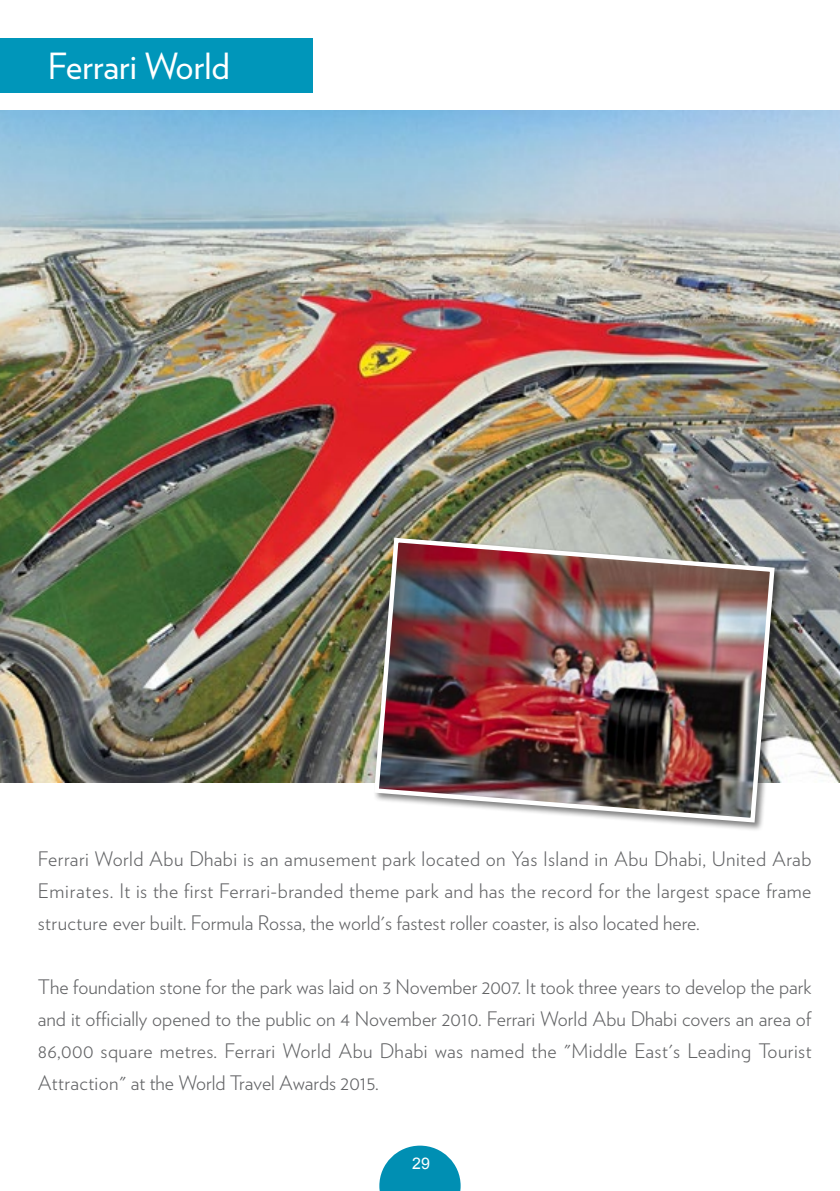
<style>
.page{position:relative;width:840px;height:1191px;background:#fff}
.page>*{position:absolute;margin:0;border:0;box-sizing:border-box;transform-origin:0 0}
.t1{font:36px "Verlag";color:#fff}
.t2{font:300 20px/32px "Verlag";color:#636466;text-align:justify}
.t3{font:16px "Arial";color:#fff}
</style>
<div class="page">
<svg style="left:379px;top:1145px;width:81px;height:46px"></svg>
<img style="left:0;top:111px;width:839px;height:671px">
<div style="left:372px;top:537px;width:411px;height:294px;background:#000;opacity:.5"></div>
<img style="left:371px;top:535px;width:405px;height:290px">
<div style="left:0;top:38px;width:312px;height:55px;background:#0096ba"></div>
<h1 class="t1" style="left:48px;top:39px;width:183px">Ferrari World</h1>
<p class="t2" style="left:38px;top:841px;width:774px">Ferrari World Abu Dhabi is an amusement park located on Yas Island in Abu Dhabi, United Arab Emirates. It is the first Ferrari-branded theme park and has the record for the largest space frame structure ever built. Formula Rossa, the world's fastest roller coaster, is also located here.</p>
<p class="t2" style="left:38px;top:969px;width:774px">The foundation stone for the park was laid on 3 November 2007. It took three years to develop the park and it officially opened to the public on 4 November 2010. Ferrari World Abu Dhabi covers an area of 86,000 square metres. Ferrari World Abu Dhabi was named the "Middle East's Leading Tourist Attraction" at the World Travel Awards 2015.</p>
<p class="t3" style="left:412px;top:1152px;width:19px">29</p>
</div>
